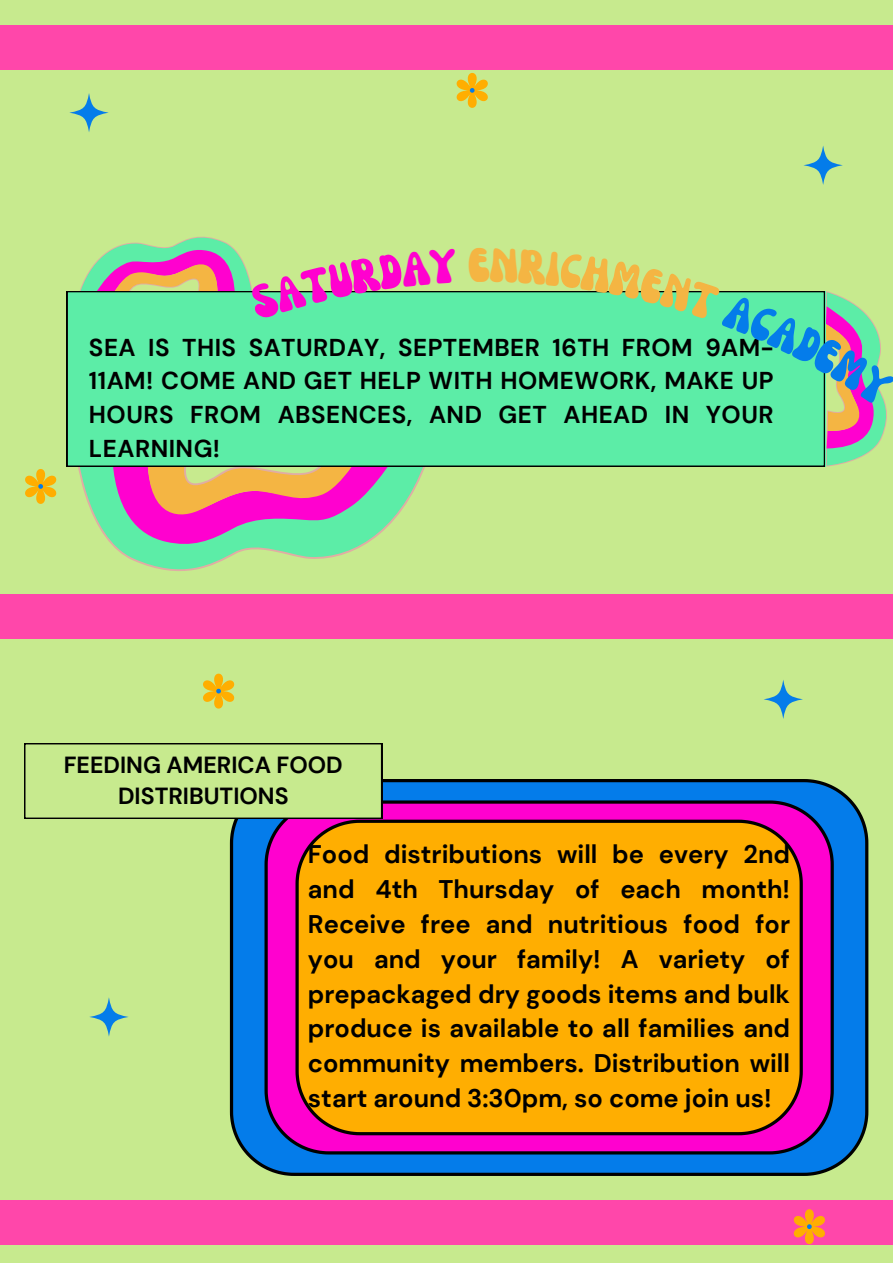
<style>
.page{position:relative;width:893px;height:1264px;background:#fff}
.page>*{position:absolute;margin:0;border:0;box-sizing:border-box;transform-origin:0 0}
.t1{font:44.85px "Nectarine";color:#f4b543}
.t2{font:700 25.5px/34.8px "DM Sans";color:#000;text-align:justify}
.t3{font:700 24.3px/33.8px "DM Sans";letter-spacing:.02em;color:#000;text-align:justify}
.t4{font:700 23.25px/31.5px "DM Sans";color:#000;text-align:center}
</style>
<div class="page">
<div style="left:0;top:0;width:892px;height:1262px;background:#c7ea8e"></div>
<svg style="left:69px;top:93px;width:40px;height:39px"></svg>
<div style="left:0;top:1200px;width:892px;height:44px;background:#ff47aa"></div>
<svg style="left:783px;top:1209px;width:52px;height:36px"></svg>
<svg style="left:803px;top:145px;width:39px;height:40px"></svg>
<svg style="left:89px;top:997px;width:40px;height:39px"></svg>
<svg style="left:446px;top:69px;width:52px;height:39px"></svg>
<svg style="left:763px;top:679px;width:39px;height:40px"></svg>
<svg style="left:77px;top:466px;width:352px;height:105px"></svg>
<svg style="left:112px;top:466px;width:288px;height:82px"></svg>
<div style="left:67px;top:291px;width:423px;height:175px;background:#5ceda7"></div>
<svg style="left:25px;top:469px;width:32px;height:35px"></svg>
<svg style="left:230px;top:779px;width:638px;height:396px"></svg>
<svg style="left:263px;top:798px;width:572px;height:358px"></svg>
<svg style="left:294px;top:817px;width:510px;height:320px"></svg>
<svg style="left:24px;top:743px;width:358px;height:75px"></svg>
<div style="left:0;top:594px;width:892px;height:45px;background:#ff47aa"></div>
<svg style="left:203px;top:673px;width:32px;height:36px"></svg>
<div style="left:0;top:25px;width:892px;height:44px;background:#ff47aa"></div>
<svg style="left:78px;top:236px;width:379px;height:84px"></svg>
<svg style="left:490px;top:248px;width:403px;height:218px"></svg>
<p class="t1" style="left:468px;top:250px;width:23px">E</p>
<p class="t3" style="left:89px;top:330px;width:686px">SEA IS THIS SATURDAY, SEPTEMBER 16TH FROM 9AM-11AM! COME AND GET HELP WITH HOMEWORK, MAKE UP HOURS FROM ABSENCES, AND GET AHEAD IN YOUR LEARNING!</p>
<p class="t4" style="left:64px;top:749px;width:280px">FEEDING AMERICA FOOD<br>DISTRIBUTIONS</p>
<p class="t2" style="left:308px;top:837px;width:483px">Food distributions will be every 2nd and 4th Thursday of each month!<br>Receive free and nutritious food for you and your family! A variety of prepackaged dry goods items and bulk produce is available to all families and community members. Distribution will start around 3:30pm, so come join us!</p>
</div>
